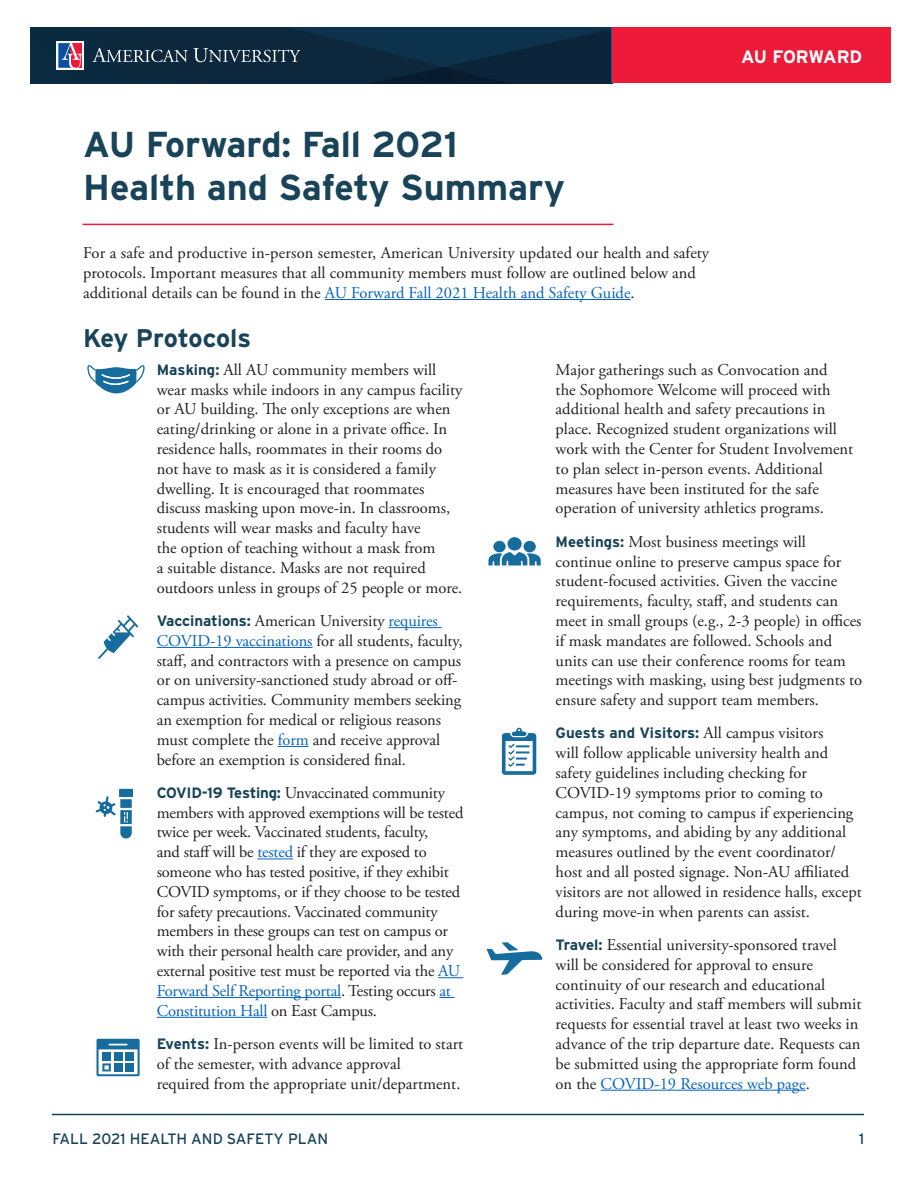
<style>
.page{position:relative;width:918px;height:1188px;background:#fff}
.page>*{position:absolute;margin:0;border:0;box-sizing:border-box;transform-origin:0 0}
.t1{font:700 36px/43.2px "Interstate";color:#184358}
.Bullets{font:700 25.5px "Interstate";letter-spacing:-.01em;color:#184358}
.t2{font:700 18px "Interstate";letter-spacing:-.015em;color:#fff}
.Bullets-2{font:16.5px/19.8px "Adobe Garamond Pro";color:#231f20}
.Bullets-3{font:700 15px "Interstate";color:#184358}
.t3{font:15px "Interstate";color:#184358}
.s1{color:#0563c1}
.s2{font-family:"Interstate";font-weight:700;font-size:15px;color:#184358}
.s3{font-family:"Adobe Garamond Pro";font-weight:400;font-size:16.5px;color:#231f20}
</style>
<div class="page">
<img style="left:31px;top:28px;width:580px;height:55px">
<hr style="left:611px;top:28px;width:2px;height:55px;background:#265491">
<div style="left:612px;top:28px;width:279px;height:55px;background:#ed1a3a"></div>
<hr style="left:52px;top:1114px;width:812px;height:1px;background:#184358">
<hr style="left:325px;top:299px;width:306px;height:1px;background:#0563c1">
<hr style="left:389px;top:627px;width:53px;height:1px;background:#0563c1">
<hr style="left:157px;top:647px;width:156px;height:1px;background:#0563c1">
<hr style="left:278px;top:746px;width:31px;height:1px;background:#0563c1">
<hr style="left:257px;top:859px;width:36px;height:1px;background:#0563c1">
<svg style="left:438px;top:977px;width:25px;height:1px"></svg>
<hr style="left:157px;top:997px;width:184px;height:1px;background:#0563c1">
<svg style="left:439px;top:997px;width:16px;height:1px"></svg>
<hr style="left:157px;top:1017px;width:110px;height:1px;background:#0563c1">
<hr style="left:601px;top:1090px;width:205px;height:1px;background:#0563c1">
<hr style="left:82px;top:224px;width:532px;height:1px;background:#ed1a3a">
<svg style="left:98px;top:615px;width:40px;height:44px"></svg>
<svg style="left:87px;top:365px;width:58px;height:29px"></svg>
<svg style="left:96px;top:1039px;width:44px;height:37px"></svg>
<div style="left:119px;top:789px;width:14px;height:8px;background:#176c9e"></div>
<svg style="left:95px;top:795px;width:37px;height:43px"></svg>
<div style="left:493px;top:541px;width:13px;height:11px;background:#176c9e;border-radius:50%"></div>
<div style="left:524px;top:541px;width:12px;height:11px;background:#176c9e;border-radius:50%"></div>
<svg style="left:488px;top:552px;width:53px;height:14px"></svg>
<div style="left:507px;top:537px;width:15px;height:14px;background:#176c9e;border-radius:50%"></div>
<svg style="left:92px;top:48px;width:208px;height:14px;background:#405666"></svg>
<div style="left:56px;top:41px;width:28px;height:29px;background:#fff"></div>
<svg style="left:58px;top:43px;width:24px;height:25px"></svg>
<svg style="left:502px;top:728px;width:34px;height:47px"></svg>
<svg style="left:487px;top:942px;width:55px;height:33px"></svg>
<p class="t2" style="left:741px;top:46px;width:123px">AU FORWARD</p>
<p class="t1" style="left:83px;top:122px;width:484px">AU Forward: Fall 2021<br>Health and Safety Summary</p>
<p class="Bullets-2" style="left:83px;top:244px;width:628px">For a safe and productive in-person semester, American University updated our health and safety protocols. Important measures that all community members must follow are outlined below and additional details can be found in the <span class="s1">AU Forward Fall 2021 Health and Safety Guide</span>.</p>
<p class="Bullets" style="left:83px;top:324px;width:170px">Key Protocols</p>
<p class="Bullets-2" style="left:157px;top:360px;width:307px"><span class="s2">Masking:</span> All AU community members will wear masks while indoors in any campus facility or AU building. The only exceptions are when eating/drinking or alone in a private office. In residence halls, roommates in their rooms do not have to mask as it is considered a family dwelling. It is encouraged that roommates discuss masking upon move-in. In classrooms, students will wear masks and faculty have<br>the option of teaching without a mask from<br>a suitable distance. Masks are not required outdoors unless in groups of 25 people or more.</p>
<p class="Bullets-2" style="left:157px;top:611px;width:307px"><span class="s2">Vaccinations:</span> American University <span class="s1">requires COVID-19 vaccinations</span> for all students, faculty, staff, and contractors with a presence on campus or on university-sanctioned study abroad or off&shy;campus activities. Community members seeking an exemption for medical or religious reasons must complete the <span class="s1">form</span> and receive approval before an exemption is considered final.</p>
<p class="Bullets-2" style="left:157px;top:783px;width:308px"><span class="s2">COVID-19 Testing:</span> Unvaccinated community members with approved exemptions will be tested twice per week. Vaccinated students, faculty,<br>and staff will be <span class="s1">tested</span> if they are exposed to someone who has tested positive, if they exhibit COVID symptoms, or if they choose to be tested for safety precautions. Vaccinated community members in these groups can test on campus or with their personal health care provider, and any external positive test must be reported via the <span class="s1">AU Forward Self Reporting portal</span>. Testing occurs <span class="s1">at Constitution Hall</span> on East Campus.</p>
<p class="Bullets-2" style="left:157px;top:1034px;width:308px"><span class="s2">Events:</span> In-person events will be limited to start of the semester, with advance approval<br>required from the appropriate unit/department.</p>
<p class="Bullets-2" style="left:556px;top:360px;width:299px">Major gatherings such as Convocation and<br>the Sophomore Welcome will proceed with additional health and safety precautions in place. Recognized student organizations will work with the Center for Student Involvement to plan select in-person events. Additional measures have been instituted for the safe operation of university athletics programs.</p>
<p class="Bullets-2" style="left:556px;top:532px;width:308px"><span class="s2">Meetings:</span> Most business meetings will continue online to preserve campus space for student-focused activities. Given the vaccine requirements, faculty, staff, and students can meet in small groups (e.g., 2-3 people) in offices if mask mandates are followed. Schools and units can use their conference rooms for team meetings with masking, using best judgments to ensure safety and support team members.</p>
<p class="Bullets-3" style="left:556px;top:725px;width:269px">Guests and Visitors: <span class="s3">All campus visitors</span></p>
<p class="Bullets-2" style="left:556px;top:744px;width:308px">will follow applicable university health and safety guidelines including checking for COVID-19 symptoms prior to coming to campus, not coming to campus if experiencing any symptoms, and abiding by any additional measures outlined by the event coordinator/ host and all posted signage. Non-AU affiliated visitors are not allowed in residence halls, except during move-in when parents can assist.</p>
<p class="Bullets-2" style="left:556px;top:935px;width:307px"><span class="s2">Travel:</span> Essential university-sponsored travel will be considered for approval to ensure continuity of our research and educational activities. Faculty and staff members will submit requests for essential travel at least two weeks in advance of the trip departure date. Requests can be submitted using the appropriate form found on the <span class="s1">COVID-19 Resources web page</span>.</p>
<p class="t3" style="left:52px;top:1130px;width:277px">FALL 2021 HEALTH AND SAFETY PLAN</p>
<p class="t3" style="left:859px;top:1130px;width:7px">1</p>
</div>
